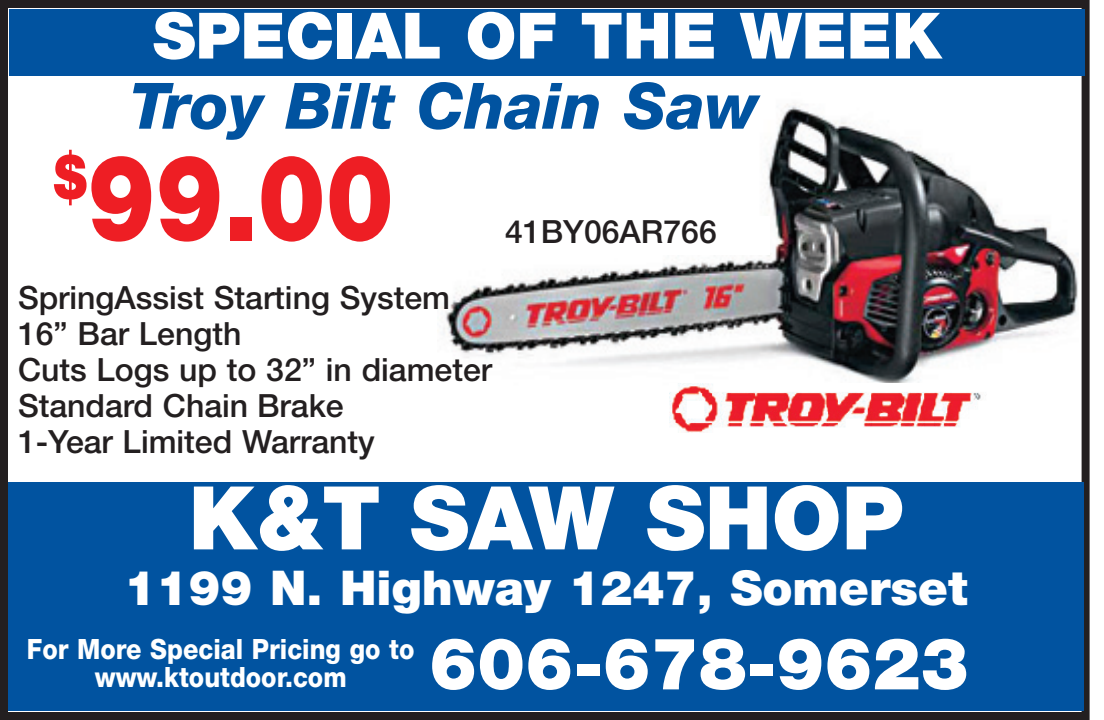
<style>
.page{position:relative;width:1104px;height:720px;background:#fff}
.page>*{position:absolute;margin:0;border:0;box-sizing:border-box;transform-origin:0 0}
.t1{font:900 120px "Helvetica Neue";color:#ee1e24;scale:.85 1}
.t2{font:900 88px "Helvetica Neue";color:#fff}
.t3{font:900 72px "Helvetica Neue";color:#fff}
.t4{font:900 64px "Helvetica Neue";color:#fff}
.t5{font:italic 800 64px "Helvetica Neue";color:#0153a0}
.t6{font:900 48px "Helvetica Neue";color:#fff}
.t7{font:500 32px/36px "Helvetica Neue";color:#231f20}
.t8{font:800 28px/28px "Helvetica Neue";color:#fff;text-align:center;scale:.9 1}
</style>
<div class="page">
<div style="left:0;top:0;width:1090px;height:720px;border:8px solid #231f20"></div>
<div style="left:10px;top:9px;width:1075px;height:66px;background:#0153a0"></div>
<div style="left:8px;top:483px;width:1076px;height:228px;background:#0153a0"></div>
<img style="left:441px;top:104px;width:637px;height:329px">
<img style="left:670px;top:383px;width:317px;height:49px">
<div style="left:452px;top:216px;width:318px;height:39px;background:#fff"></div>
<h3 class="t4" style="left:153px;top:13px;width:790px">SPECIAL OF THE WEEK</h3>
<h3 class="t5" style="left:130px;top:83px;width:630px">Troy Bilt Chain Saw</h3>
<h1 class="t1" style="left:53px;top:155px;width:402px"><sup>$</sup>99.00</h1>
<p class="t7" style="left:505px;top:216px;width:213px">41BY06AR766</p>
<p class="t7" style="left:18px;top:283px;width:476px">SpringAssist Starting System<br>16” Bar Length<br>Cuts Logs up to 32” in diameter<br>Standard Chain Brake<br>1-Year Limited Warranty</p>
<h2 class="t2" style="left:188px;top:487px;width:717px">K&amp;T SAW SHOP</h2>
<h3 class="t6" style="left:124px;top:571px;width:845px">1199 N. Highway 1247, Somerset</h3>
<h3 class="t3" style="left:429px;top:638px;width:541px">606-678-9623</h3>
<p class="t8" style="left:27px;top:637px;width:432px">For More Special Pricing go to www.ktoutdoor.com</p>
</div>
